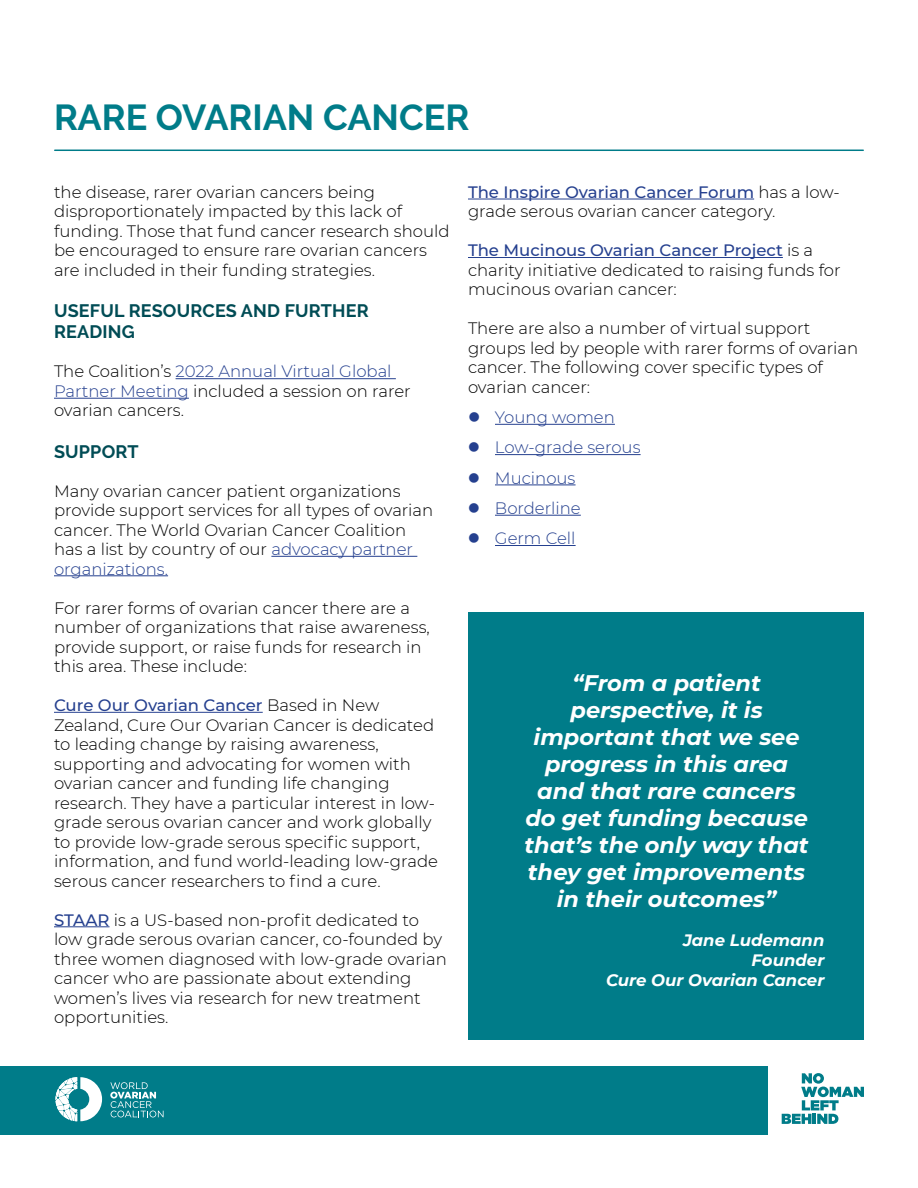
<style>
.page{position:relative;width:918px;height:1188px;background:#fff}
.page>*{position:absolute;margin:0;border:0;box-sizing:border-box;transform-origin:0 0}
.t1{font:700 36px "Raleway";color:#007c89}
.t2{font:italic 700 22.5px/27px "Montserrat";color:#fff;text-align:center}
.t3{font:700 18px/21.6px "Raleway";letter-spacing:.01em;color:#004c55}
.t4{font:300 16.5px/19.5px "Montserrat";color:#000}
.t5{font:300 16.5px/30.3px "Montserrat";color:#25408f}
.t6{font:italic 700 16.5px/19.8px "Montserrat";color:#fff;text-align:right}
.s1{color:#25408f}
.s2{font-weight:500;color:#25408f}
</style>
<div class="page">
<hr style="left:55px;top:150px;width:808px;height:1px;background:#007c89">
<svg style="left:782px;top:1073px;width:82px;height:51px"></svg>
<div style="left:0;top:1066px;width:767px;height:68px;background:#007c89"></div>
<svg style="left:56px;top:1077px;width:46px;height:44px"></svg>
<svg style="left:110px;top:1082px;width:54px;height:35px"></svg>
<div style="left:468px;top:613px;width:396px;height:427px;background:#007c89"></div>
<hr style="left:176px;top:378px;width:220px;height:1px;background:#25408f">
<hr style="left:54px;top:398px;width:135px;height:1px;background:#25408f">
<hr style="left:271px;top:556px;width:146px;height:1px;background:#25408f">
<hr style="left:54px;top:575px;width:114px;height:1px;background:#25408f">
<hr style="left:54px;top:712px;width:209px;height:1px;background:#25408f">
<hr style="left:54px;top:926px;width:56px;height:1px;background:#25408f">
<hr style="left:468px;top:199px;width:286px;height:1px;background:#25408f">
<hr style="left:468px;top:257px;width:315px;height:1px;background:#25408f">
<hr style="left:495px;top:424px;width:120px;height:1px;background:#25408f">
<hr style="left:495px;top:454px;width:146px;height:1px;background:#25408f">
<hr style="left:495px;top:484px;width:81px;height:1px;background:#25408f">
<hr style="left:495px;top:515px;width:86px;height:1px;background:#25408f">
<hr style="left:495px;top:545px;width:81px;height:1px;background:#25408f">
<h1 class="t1" style="left:54px;top:97px;width:417px">RARE OVARIAN CANCER</h1>
<p class="t4" style="left:54px;top:182px;width:397px">the disease, rarer ovarian cancers being disproportionately impacted by this lack of funding. Those that fund cancer research should be encouraged to ensure rare ovarian cancers are included in their funding strategies.</p>
<p class="t3" style="left:54px;top:300px;width:316px">USEFUL RESOURCES AND FURTHER<br>READING</p>
<p class="t4" style="left:54px;top:361px;width:358px">The Coalition’s <span class="s1">2022 Annual Virtual Global<br>Partner Meeting</span> included a session on rarer ovarian cancers.</p>
<p class="t3" style="left:54px;top:441px;width:86px">SUPPORT</p>
<p class="t4" style="left:54px;top:480px;width:381px">Many ovarian cancer patient organizations provide support services for all types of ovarian cancer. The World Ovarian Cancer Coalition has a list by country of our <span class="s1">advocacy partner organizations.</span></p>
<p class="t4" style="left:54px;top:597px;width:377px">For rarer forms of ovarian cancer there are a number of organizations that raise awareness, provide support, or raise funds for research in this area. These include:</p>
<p class="t4" style="left:54px;top:695px;width:386px"><span class="s2">Cure Our Ovarian Cancer</span> Based in New Zealand, Cure Our Ovarian Cancer is dedicated to leading change by raising awareness, supporting and advocating for women with ovarian cancer and funding life changing research. They have a particular interest in low&shy;grade serous ovarian cancer and work globally to provide low-grade serous specific support, information, and fund world-leading low-grade serous cancer researchers to find a cure.</p>
<p class="t4" style="left:54px;top:910px;width:394px"><span class="s2">STAAR</span> is a US-based non-profit dedicated to low grade serous ovarian cancer, co-founded by three women diagnosed with low-grade ovarian cancer who are passionate about extending women’s lives via research for new treatment opportunities.</p>
<p class="t4" style="left:468px;top:182px;width:373px"><span class="s2">The Inspire Ovarian Cancer Forum</span> has a low&shy;grade serous ovarian cancer category.</p>
<p class="t4" style="left:468px;top:240px;width:374px"><span class="s2">The Mucinous Ovarian Cancer Project</span> is a charity initiative dedicated to raising funds for mucinous ovarian cancer:</p>
<p class="t4" style="left:468px;top:318px;width:392px">There are also a number of virtual support groups led by people with rarer forms of ovarian cancer. The following cover specific types of ovarian cancer:</p>
<p class="t5" style="left:495px;top:402px;width:147px">Young women<br>Low-grade serous<br>Mucinous<br>Borderline<br>Germ Cell</p>
<h2 class="t2" style="left:524px;top:668px;width:286px">“From a patient perspective, it is important that we see progress in this area and that rare cancers do get funding because that’s the only way that they get improvements in their outcomes”</h2>
<p class="t6" style="left:606px;top:930px;width:220px">Jane Ludemann<br>Founder<br>Cure Our Ovarian Cancer</p>
</div>
